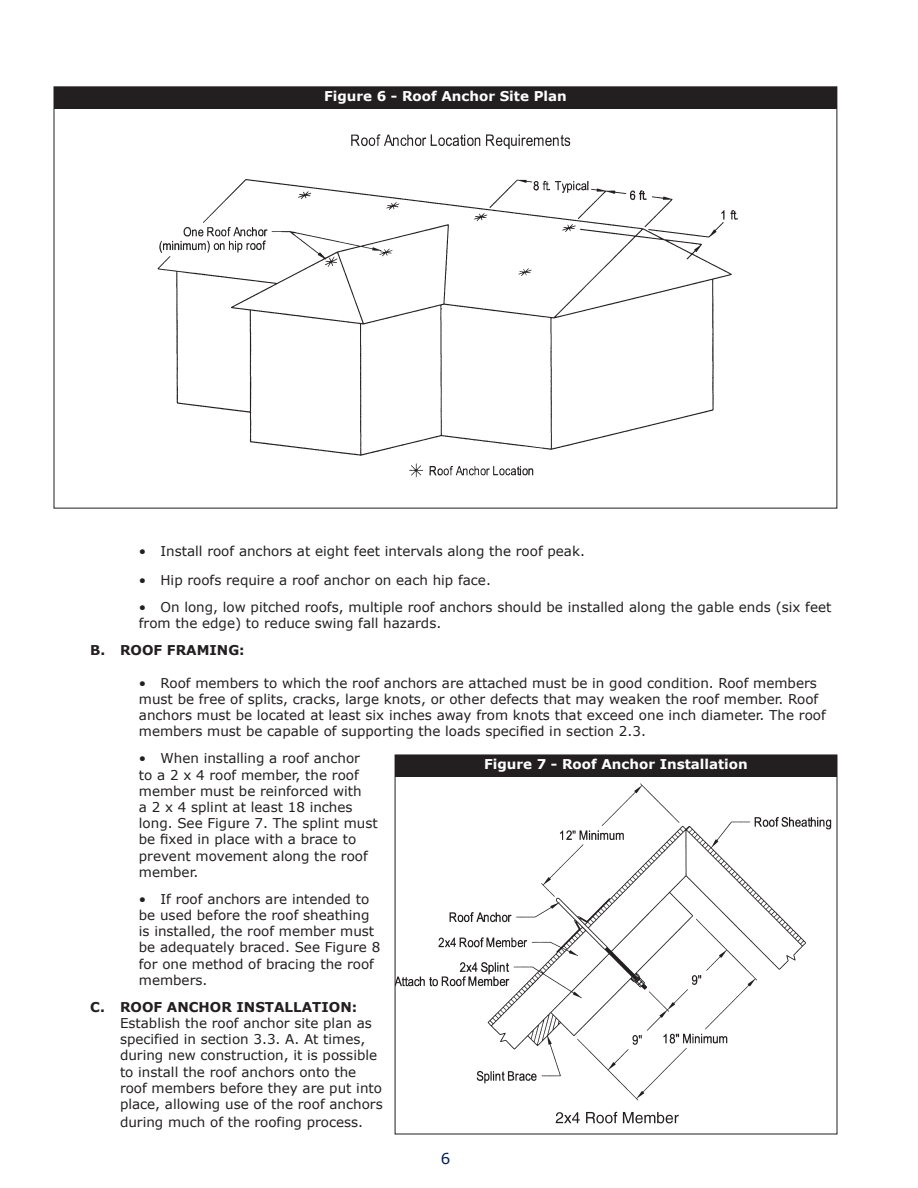
<style>
.page{position:relative;width:918px;height:1188px;background:#fff}
.page>*{position:absolute;margin:0;border:0;box-sizing:border-box;transform-origin:0 0}
.t1{font:15px "Verdana";color:#011c5a}
.Bullets{font:13.5px/16.2px "Verdana";color:#231f20}
.A_B_C{font:13.5px/16.2px "Verdana";color:#231f20}
.Figure_Caption{font:700 13.5px "Verdana";color:#fff}
.A_B_C-2{font:700 13.5px "Verdana";color:#231f20}
.s1{font-weight:700}
</style>
<div class="page">
<div style="left:54px;top:87px;width:783px;height:22px;background:#231f20"></div>
<div style="left:395px;top:755px;width:442px;height:22px;background:#231f20"></div>
<img style="left:397px;top:783px;width:435px;height:341px">
<img style="left:157px;top:134px;width:581px;height:344px">
<p class="Figure_Caption" style="left:324px;top:87px;width:244px">Figure 6 - Roof Anchor Site Plan</p>
<p class="Bullets" style="left:139px;top:543px;width:448px">• Install roof anchors at eight feet intervals along the roof peak.</p>
<p class="Bullets" style="left:139px;top:572px;width:354px">• Hip roofs require a roof anchor on each hip face.</p>
<p class="Bullets" style="left:139px;top:599px;width:694px">• On long, low pitched roofs, multiple roof anchors should be installed along the gable ends (six feet from the edge) to reduce swing fall hazards.</p>
<p class="A_B_C-2" style="left:90px;top:642px;width:156px">B. ROOF FRAMING:</p>
<p class="Bullets" style="left:139px;top:674px;width:688px">• Roof members to which the roof anchors are attached must be in good condition. Roof members must be free of splits, cracks, large knots, or other defects that may weaken the roof member. Roof anchors must be located at least six inches away from knots that exceed one inch diameter. The roof members must be capable of supporting the loads specified in section 2.3.</p>
<p class="Bullets" style="left:139px;top:750px;width:240px">• When installing a roof anchor<br>to a 2 x 4 roof member, the roof member must be reinforced with<br>a 2 x 4 splint at least 18 inches long. See Figure 7. The splint must be fixed in place with a brace to prevent movement along the roof member.</p>
<p class="Bullets" style="left:139px;top:890px;width:243px">• If roof anchors are intended to be used before the roof sheathing is installed, the roof member must be adequately braced. See Figure 8 for one method of bracing the roof members.</p>
<p class="A_B_C" style="left:120px;top:998px;width:264px;text-indent:-30px"><span class="s1">C. ROOF ANCHOR INSTALLATION:<br></span>Establish the roof anchor site plan as specified in section 3.3. A. At times, during new construction, it is possible to install the roof anchors onto the roof members before they are put into place, allowing use of the roof anchors</p>
<p class="A_B_C" style="left:120px;top:1113px;width:245px">during much of the roofing process.</p>
<p class="Figure_Caption" style="left:484px;top:755px;width:265px">Figure 7 - Roof Anchor Installation</p>
<p class="t1" style="left:441px;top:1149px;width:11px">6</p>
</div>
